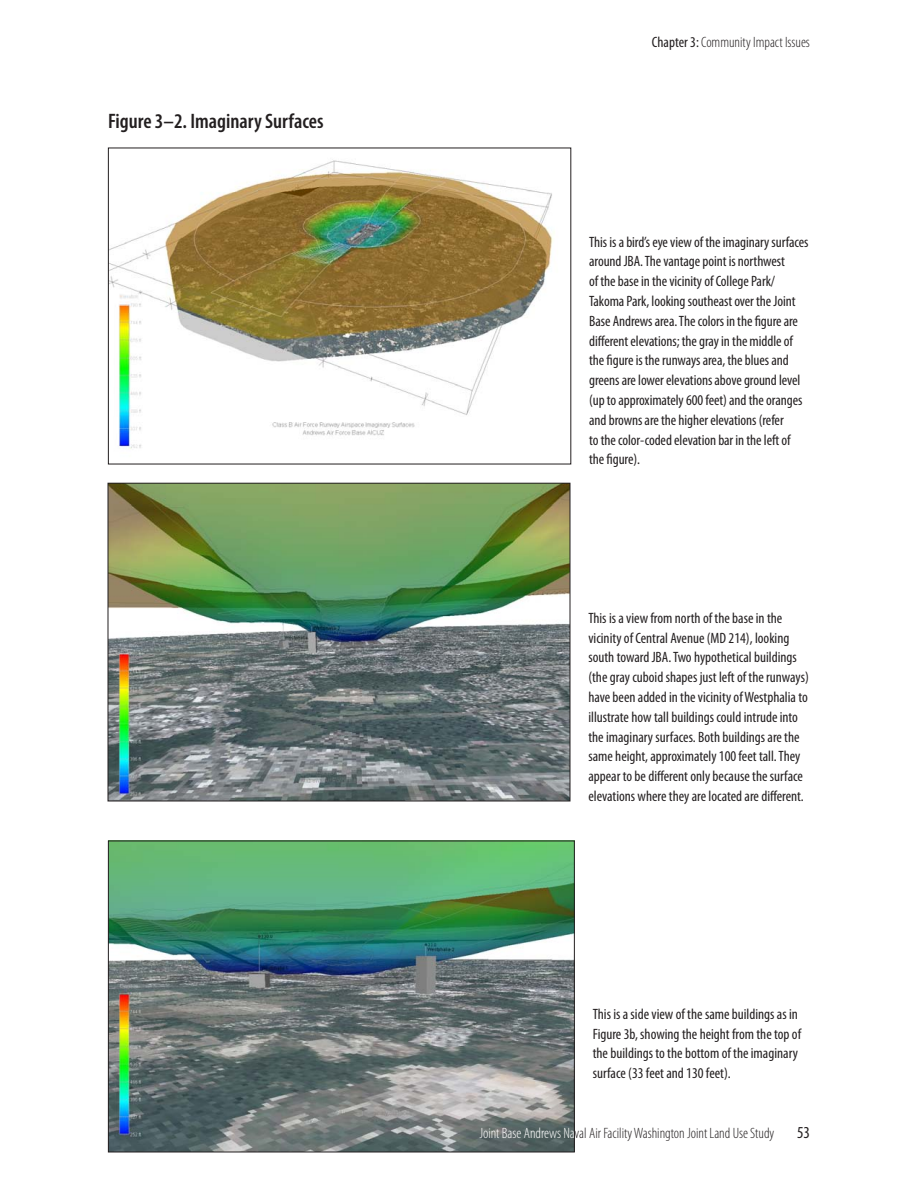
<style>
.page{position:relative;width:918px;height:1188px;background:#fff}
.page>*{position:absolute;margin:0;border:0;box-sizing:border-box;transform-origin:0 0}
.t1{font:600 condensed 21px "Myriad Pro";color:#231f20}
.t2{font:condensed 16.8px "Myriad Pro";color:#231f20}
.t3{font:condensed 15px/19.8px "Myriad Pro";letter-spacing:-.005em;color:#231f20}
.t4{font:300 condensed 15px "Myriad Pro";color:#231f20}
.s1{font-weight:400}
.s2{color:#fff}
</style>
<div class="page">
<img style="left:110px;top:160px;width:445px;height:289px">
<img style="left:110px;top:485px;width:458px;height:314px">
<div style="left:108px;top:483px;width:462px;height:318px;border:1px solid #231f20"></div>
<img style="left:110px;top:843px;width:463px;height:307px">
<div style="left:108px;top:841px;width:467px;height:311px;border:1px solid #231f20"></div>
<h1 class="t1" style="left:108px;top:108px;width:217px">Figure 3–2. Imaginary Surfaces</h1>
<p class="t4" style="left:652px;top:33px;width:160px"><span class="s1">Chapter 3:</span> Community Impact Issues</p>
<p class="t3" style="left:589px;top:232px;width:221px">This is a bird’s eye view of the imaginary surfaces around JBA. The vantage point is northwest<br>of the base in the vicinity of College Park/ Takoma Park, looking southeast over the Joint Base Andrews area. The colors in the figure are different elevations; the gray in the middle of the figure is the runways area, the blues and greens are lower elevations above ground level (up to approximately 600 feet) and the oranges and browns are the higher elevations (refer<br>to the color-coded elevation bar in the left of the figure).</p>
<p class="t3" style="left:588px;top:608px;width:222px">This is a view from north of the base in the vicinity of Central Avenue (MD 214), looking south toward JBA. Two hypothetical buildings (the gray cuboid shapes just left of the runways) have been added in the vicinity of Westphalia to illustrate how tall buildings could intrude into the imaginary surfaces. Both buildings are the same height, approximately 100 feet tall. They appear to be different only because the surface elevations where they are located are different.</p>
<p class="t3" style="left:593px;top:1004px;width:210px">This is a side view of the same buildings as in Figure 3b, showing the height from the top of the buildings to the bottom of the imaginary surface (33 feet and 130 feet).</p>
<p class="t4" style="left:479px;top:1124px;width:296px"><span class="s2">Joint Base Andrews Na</span>val Air Facility Washington Joint Land Use Study</p>
<p class="t2" style="left:797px;top:1122px;width:14px">53</p>
</div>
